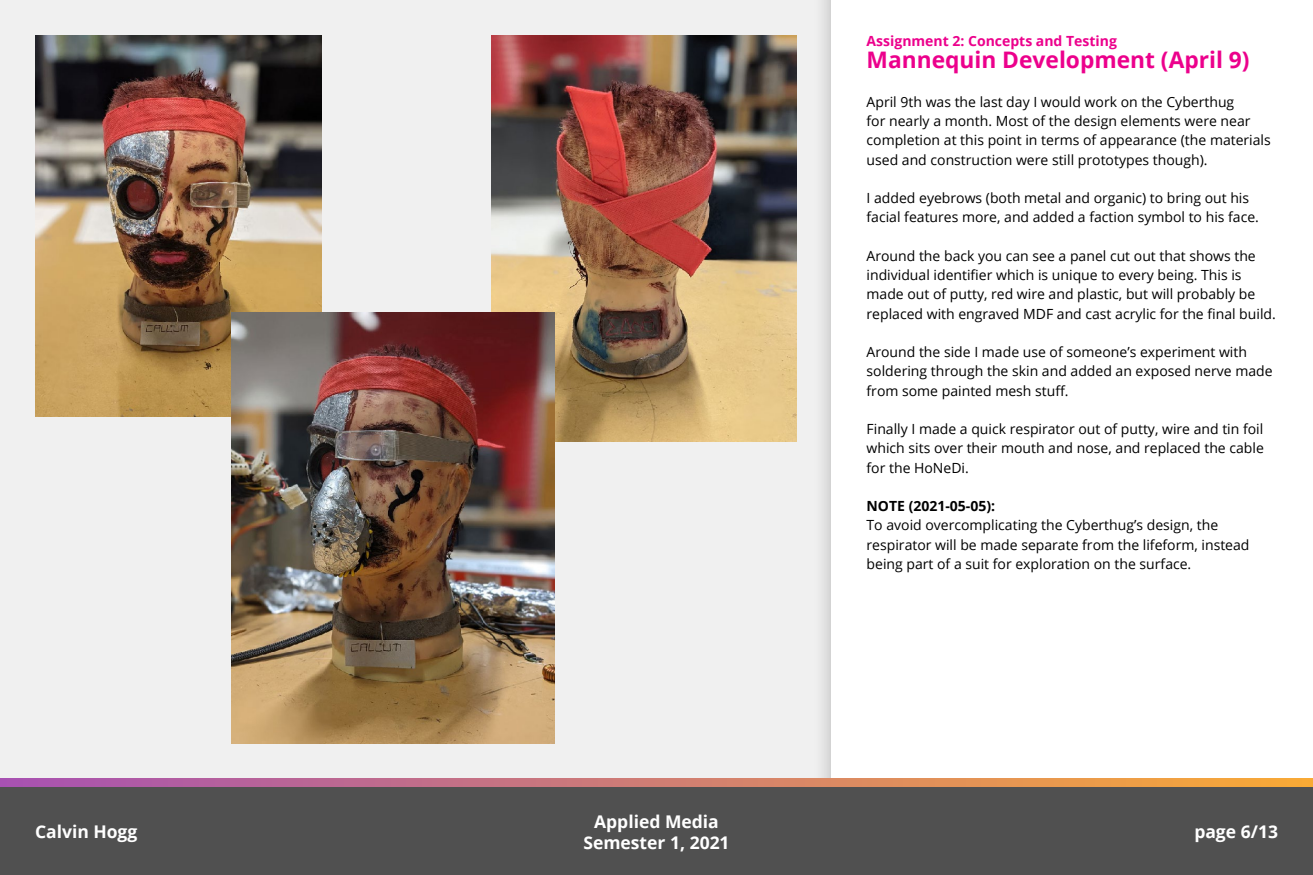
<style>
.page{position:relative;width:1313px;height:875px;background:#fff}
.page>*{position:absolute;margin:0;border:0;box-sizing:border-box;transform-origin:0 0}
.t1{font:700 22.75px "Open Sans";color:#ec008c}
.t2{font:700 17.5px/21px "Open Sans";color:#fff;text-align:center}
.Custom_style{font:14px/19.2px "Open Sans";color:#000}
.t3{font:700 14px "Open Sans";color:#ec008c}
.Custom_style-2{font:700 14px "Open Sans";color:#000}
</style>
<div class="page">
<div style="left:0;top:0;width:812px;height:779px;background:#f0f0f0"></div>
<div style="left:812px;top:0;width:500px;height:875px;background:#e5e5e5"></div>
<div style="left:831px;top:0;width:481px;height:875px;background:#fff"></div>
<svg style="left:0;top:779px;width:1312px;height:9px;background:#c1786f"></svg>
<div style="left:0;top:788px;width:1312px;height:87px;background:#505050"></div>
<img style="left:35px;top:35px;width:286px;height:382px">
<img style="left:491px;top:35px;width:305px;height:406px">
<img style="left:231px;top:312px;width:324px;height:432px">
<p class="t3" style="left:866px;top:31px;width:252px">Assignment 2: Concepts and Testing</p>
<p class="t1" style="left:866px;top:44px;width:384px">Mannequin Development (April 9)</p>
<p class="Custom_style" style="left:866px;top:92px;width:406px">April 9th was the last day I would work on the Cyberthug<br>for nearly a month. Most of the design elements were near completion at this point in terms of appearance (the materials used and construction were still prototypes though).</p>
<p class="Custom_style" style="left:866px;top:188px;width:394px">I added eyebrows (both metal and organic) to bring out his facial features more, and added a faction symbol to his face.</p>
<p class="Custom_style" style="left:866px;top:246px;width:411px">Around the back you can see a panel cut out that shows the individual identifier which is unique to every being. This is made out of putty, red wire and plastic, but will probably be replaced with engraved MDF and cast acrylic for the final build.</p>
<p class="Custom_style" style="left:866px;top:342px;width:407px">Around the side I made use of someone’s experiment with soldering through the skin and added an exposed nerve made from some painted mesh stuff.</p>
<p class="Custom_style" style="left:866px;top:419px;width:399px;text-align:justify">Finally I made a quick respirator out of putty, wire and tin foil which sits over their mouth and nose, and replaced the cable for the HoNeDi.</p>
<p class="Custom_style-2" style="left:866px;top:496px;width:130px">NOTE (2021-05-05):</p>
<p class="Custom_style" style="left:866px;top:515px;width:384px">To avoid overcomplicating the Cyberthug’s design, the respirator will be made separate from the lifeform, instead being part of a suit for exploration on the surface.</p>
<p class="t2" style="left:583px;top:810px;width:148px">Applied Media<br>Semester 1, 2021</p>
<p class="t2" style="left:35px;top:820px;width:104px">Calvin Hogg</p>
<p class="t2" style="left:1194px;top:821px;width:85px">page 6/13</p>
</div>
